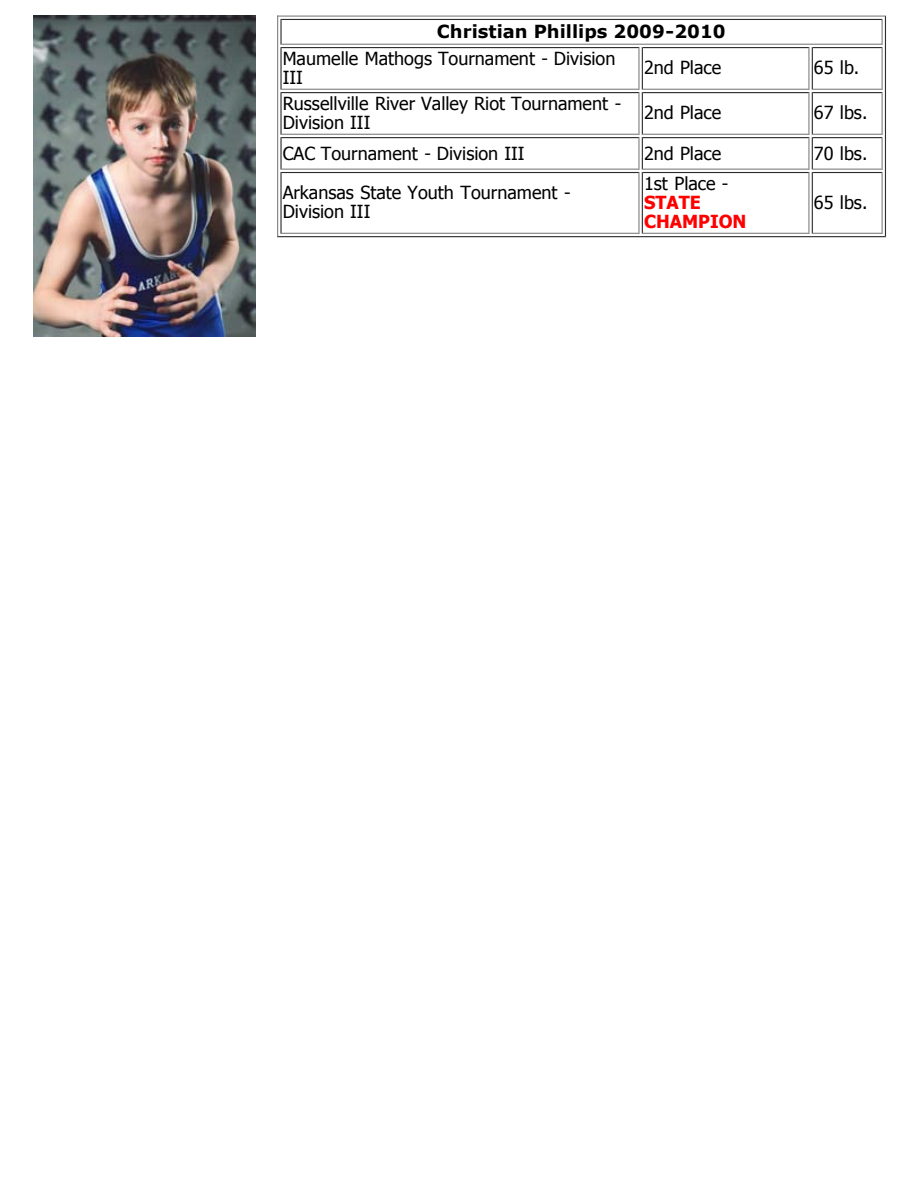
<style>
.page{position:relative;width:923px;height:1193px;background:#fff}
.page>*{position:absolute;margin:0;border:0;box-sizing:border-box;transform-origin:0 0}
.t1{font:18px/19px "Tahoma";color:#000}
.t2{font:700 18px "Verdana";color:#000}
.t3{font:700 18px/19px "Tahoma";color:#f00}
</style>
<div class="page">
<svg style="left:277px;top:16px;width:609px;height:221px"></svg>
<img style="left:34px;top:16px;width:222px;height:320px">
<p class="t2" style="left:437px;top:20px;width:290px">Christian Phillips 2009-2010</p>
<p class="t1" style="left:283px;top:48px;width:334px">Maumelle Mathogs Tournament - Division<br>III</p>
<p class="t1" style="left:644px;top:57px;width:79px">2nd Place</p>
<p class="t1" style="left:814px;top:57px;width:47px">65 lb.</p>
<p class="t1" style="left:283px;top:93px;width:340px">Russellville River Valley Riot Tournament -<br>Division III</p>
<p class="t1" style="left:644px;top:102px;width:79px">2nd Place</p>
<p class="t1" style="left:814px;top:102px;width:55px">67 lbs.</p>
<p class="t1" style="left:283px;top:143px;width:243px">CAC Tournament - Division III</p>
<p class="t1" style="left:644px;top:143px;width:79px">2nd Place</p>
<p class="t1" style="left:814px;top:143px;width:55px">70 lbs.</p>
<p class="t1" style="left:283px;top:182px;width:289px">Arkansas State Youth Tournament -<br>Division III</p>
<p class="t1" style="left:644px;top:173px;width:86px">1st Place -</p>
<p class="t3" style="left:644px;top:192px;width:104px">STATE<br>CHAMPION</p>
<p class="t1" style="left:814px;top:192px;width:55px">65 lbs.</p>
</div>
